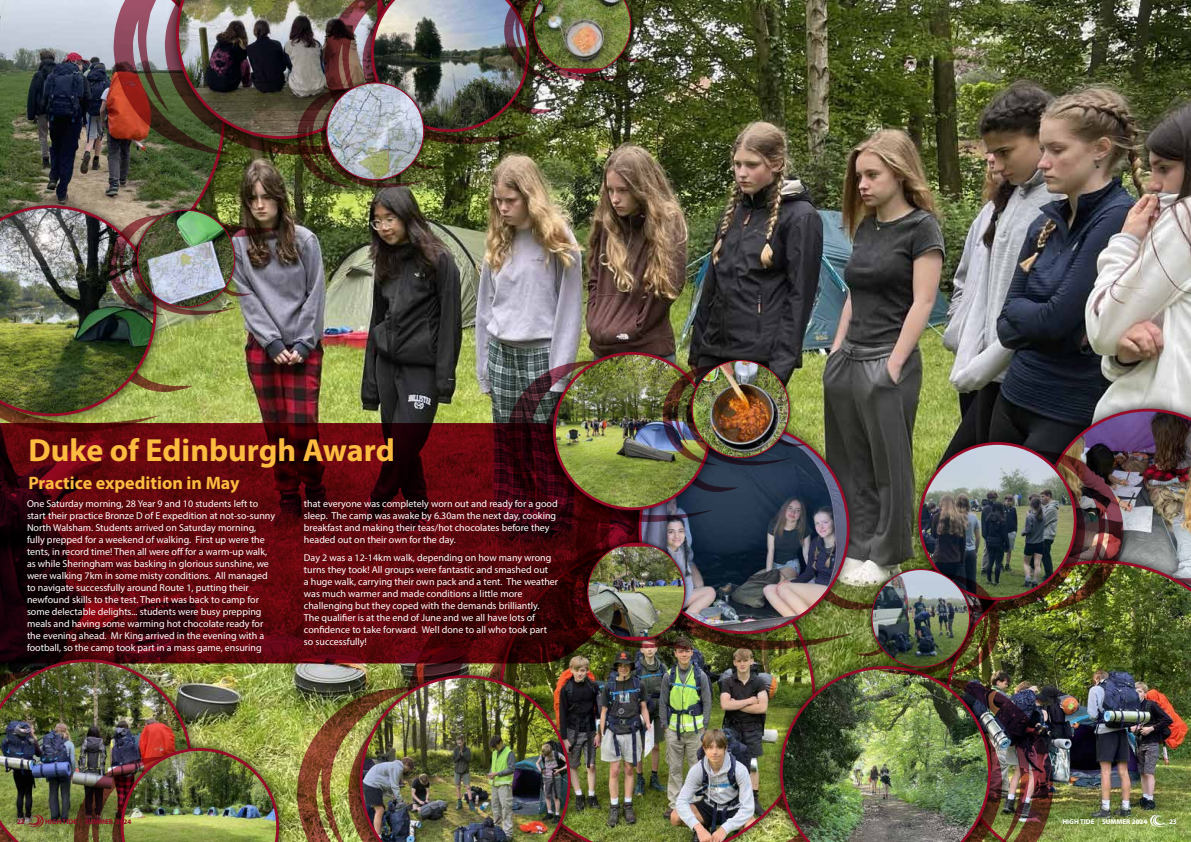
<style>
.page{position:relative;width:1191px;height:842px;background:#fff}
.page>*{position:absolute;margin:0;border:0;box-sizing:border-box;transform-origin:0 0}
.t1{font:700 32px "Myriad Pro";color:#fbbc40}
.t2{font:700 18px "Myriad Pro";color:#fbbc40}
.t3{font:10px/12px "Myriad Pro";color:#fff}
.t4{font:700 7px "Myriad Pro";color:#960b28}
.t5{font:700 7px "Myriad Pro";color:#fff}
.s1{font-weight:400}
</style>
<div class="page">
<img style="left:0;top:0;width:1191px;height:842px">
<h1 class="t1" style="left:28px;top:430px;width:368px">Duke of Edinburgh Award</h1>
<h2 class="t2" style="left:28px;top:471px;width:213px">Practice expedition in May</h2>
<p class="t3" style="left:27px;top:497px;width:249px">One Saturday morning, 28 Year 9 and 10 students left to start their practice Bronze D of E expedition at not-so-sunny North Walsham. Students arrived on Saturday morning, fully prepped for a weekend of walking. First up were the tents, in record time! Then all were off for a warm-up walk, as while Sheringham was basking in glorious sunshine, we were walking 7km in some misty conditions. All managed to navigate successfully around Route 1, putting their newfound skills to the test. Then it was back to camp for some delectable delights... students were busy prepping meals and having some warming hot chocolate ready for the evening ahead. Mr King arrived in the evening with a football, so the camp took part in a mass game, ensuring</p>
<p class="t3" style="left:304px;top:497px;width:255px">that everyone was completely worn out and ready for a good sleep. The camp was awake by 6.30am the next day, cooking breakfast and making their teas/hot chocolates before they headed out on their own for the day.</p>
<p class="t3" style="left:304px;top:551px;width:256px">Day 2 was a 12-14km walk, depending on how many wrong turns they took! All groups were fantastic and smashed out<br>a huge walk, carrying their own pack and a tent. The weather was much warmer and made conditions a little more challenging but they coped with the demands brilliantly.<br>The qualifier is at the end of June and we all have lots of confidence to take forward. Well done to all who took part so successfully!</p>
<p class="t4" style="left:17px;top:817px;width:9px">22</p>
<p class="t4" style="left:45px;top:817px;width:88px">HIGH TIDE <span class="s1">|</span> SUMMER 2024</p>
<p class="t5" style="left:1062px;top:817px;width:86px">HIGH TIDE <span class="s1">|</span> SUMMER 2024</p>
<p class="t5" style="left:1169px;top:817px;width:9px">23</p>
</div>
